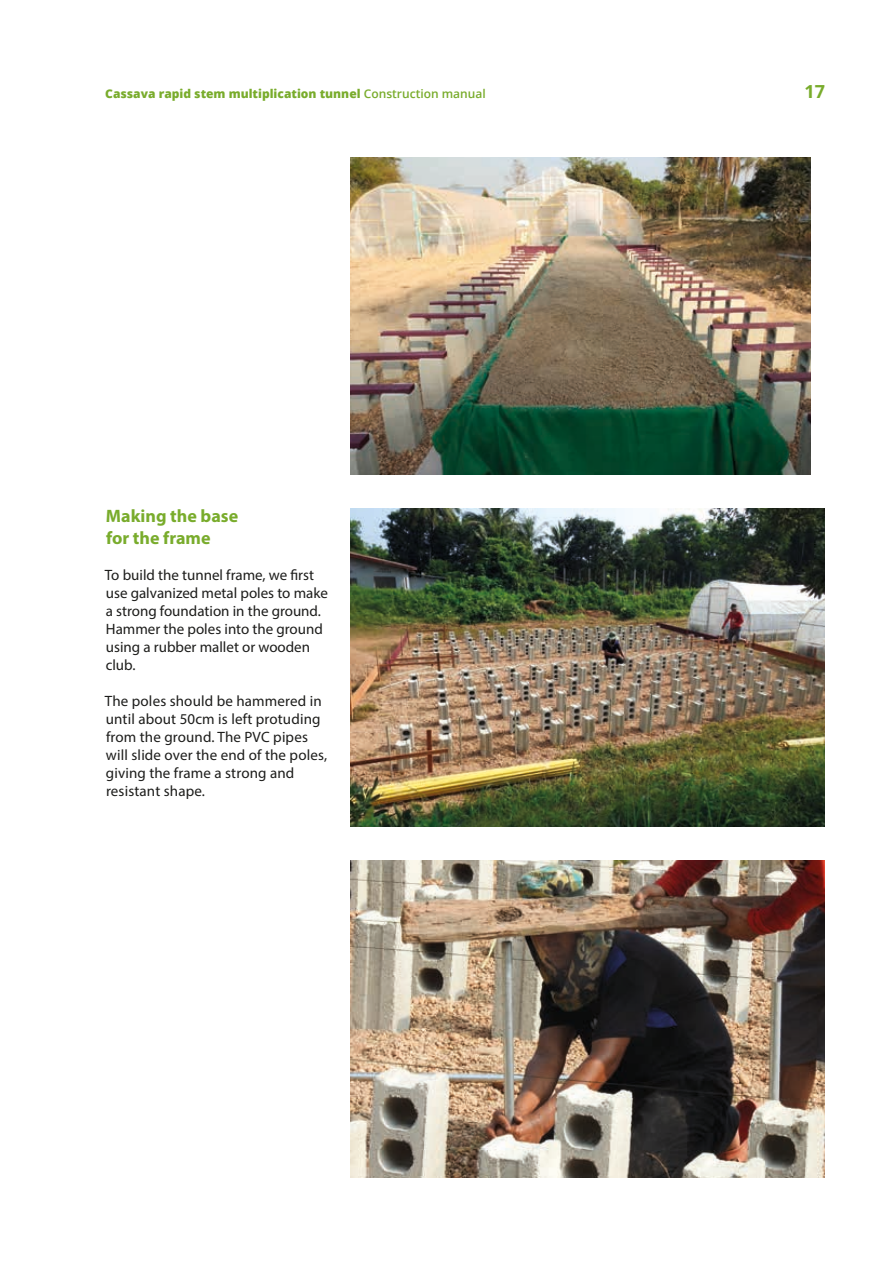
<style>
.page{position:relative;width:893px;height:1263px;background:#fff}
.page>*{position:absolute;margin:0;border:0;box-sizing:border-box;transform-origin:0 0}
.t1{font:700 18px/21.6px "Myriad Pro";color:#79ac2c}
.t2{font:700 18px "Open Sans";color:#79ac2c}
.t3{font:15px/18px "Myriad Pro";color:#1d1d1b}
.t4{font:800 12px "Open Sans";color:#79ac2c}
.s1{font-weight:600}
</style>
<div class="page">
<img style="left:351px;top:509px;width:474px;height:317px">
<img style="left:351px;top:157px;width:459px;height:318px">
<img style="left:351px;top:860px;width:474px;height:318px">
<p class="t4" style="left:105px;top:85px;width:382px">Cassava rapid stem multiplication tunnel <span class="s1">Construction manual</span></p>
<p class="t2" style="left:804px;top:79px;width:22px">17</p>
<p class="t1" style="left:106px;top:505px;width:134px">Making the base for the frame</p>
<p class="t3" style="left:105px;top:566px;width:225px">To build the tunnel frame, we first use galvanized metal poles to make a strong foundation in the ground.<br>Hammer the poles into the ground using a rubber mallet or wooden club.</p>
<p class="t3" style="left:105px;top:692px;width:224px">The poles should be hammered in until about 50cm is left protuding from the ground. The PVC pipes will slide over the end of the poles, giving the frame a strong and resistant shape.</p>
</div>
